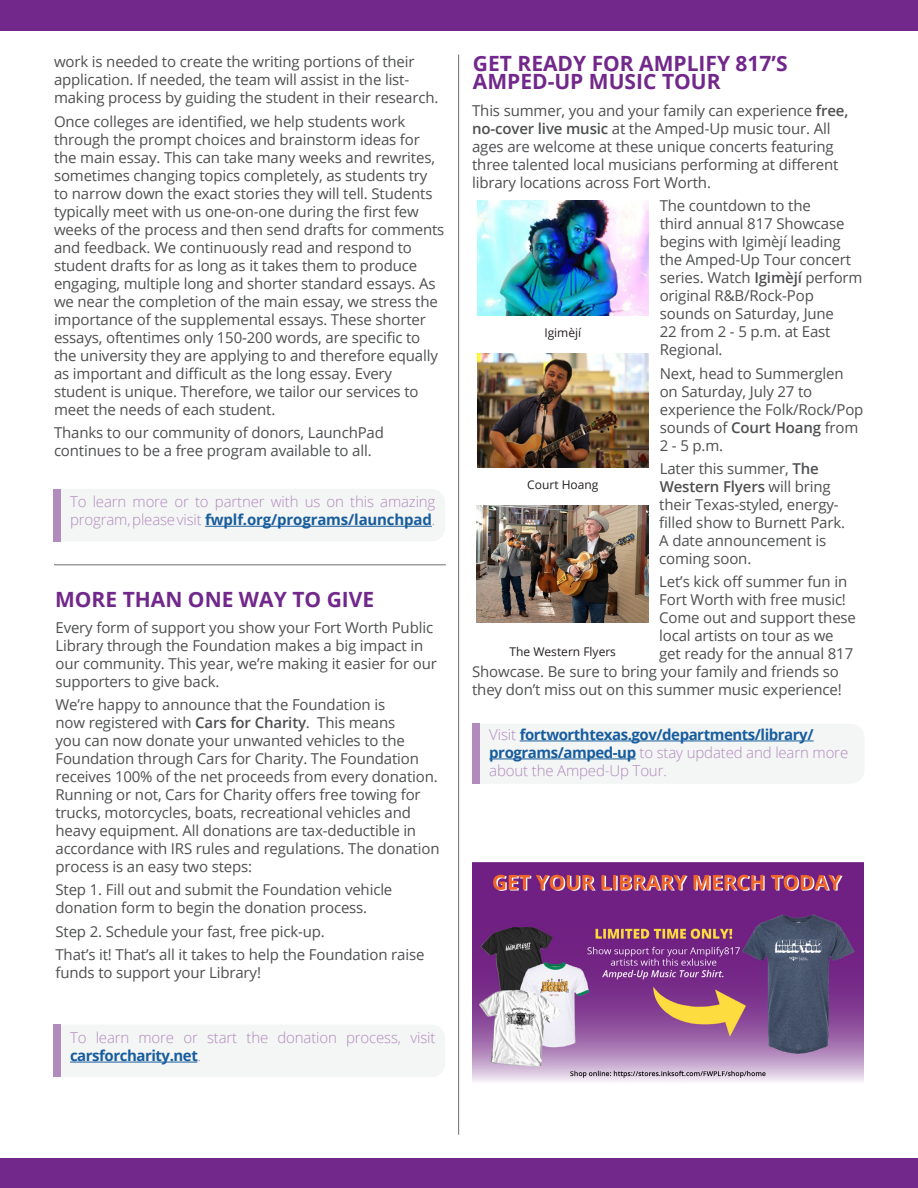
<style>
.page{position:relative;width:918px;height:1188px;background:#fff}
.page>*{position:absolute;margin:0;border:0;box-sizing:border-box;transform-origin:0 0}
.t1{font:700 21px/18px "Open Sans";color:#72288b}
.body{font:15px/18px "Open Sans";letter-spacing:-.01em;color:#4e4f51}
.t2{font:300 15px/18px "Open Sans";letter-spacing:-.01em;color:#b08bbc}
.t3{font:700 15px/18px "Open Sans";letter-spacing:-.03em;color:#175d9e}
.body-2{font:12px "Open Sans";color:#231f20}
.s1{font-weight:700;color:#175d9e}
.s2{font-weight:600}
.s3{font-weight:300;color:#b08bbc}
</style>
<div class="page">
<div style="left:0;top:0;width:918px;height:31px;background:#72288b"></div>
<div style="left:0;top:1159px;width:918px;height:29px;background:#72288b"></div>
<hr style="left:458px;top:55px;width:1px;height:1080px;background:#6c6d70">
<div style="left:60px;top:489px;width:385px;height:52px;background:#f4f5f5"></div>
<div style="left:53px;top:489px;width:7px;height:52px;background:#b08bbc"></div>
<hr style="left:205px;top:526px;width:227px;height:1px;background:#175d9e">
<hr style="left:54px;top:564px;width:392px;height:1px;background:#6c6d70">
<div style="left:60px;top:1025px;width:385px;height:52px;background:#f4f5f5"></div>
<div style="left:53px;top:1025px;width:7px;height:52px;background:#b08bbc"></div>
<hr style="left:70px;top:1062px;width:127px;height:1px;background:#175d9e">
<div style="left:480px;top:724px;width:384px;height:59px;background:#f4f5f5"></div>
<div style="left:473px;top:724px;width:7px;height:60px;background:#b08bbc"></div>
<hr style="left:520px;top:741px;width:294px;height:1px;background:#175d9e">
<hr style="left:489px;top:759px;width:147px;height:1px;background:#175d9e">
<img style="left:477px;top:201px;width:172px;height:114px">
<img style="left:477px;top:353px;width:172px;height:115px">
<img style="left:477px;top:506px;width:171px;height:116px">
<img style="left:472px;top:862px;width:392px;height:220px">
<p class="body" style="left:54px;top:52px;width:386px">work is needed to create the writing portions of their application. If needed, the team will assist in the list&shy;making process by guiding the student in their research.</p>
<p class="body" style="left:54px;top:112px;width:392px">Once colleges are identified, we help students work through the prompt choices and brainstorm ideas for the main essay. This can take many weeks and rewrites, sometimes changing topics completely, as students try to narrow down the exact stories they will tell. Students typically meet with us one-on-one during the first few weeks of the process and then send drafts for comments and feedback. We continuously read and respond to student drafts for as long as it takes them to produce engaging, multiple long and shorter standard essays. As we near the completion of the main essay, we stress the importance of the supplemental essays. These shorter essays, oftentimes only 150-200 words, are specific to the university they are applying to and therefore equally as important and difficult as the long essay. Every student is unique. Therefore, we tailor our services to meet the needs of each student.</p>
<p class="body" style="left:54px;top:423px;width:332px">Thanks to our community of donors, LaunchPad continues to be a free program available to all.</p>
<p class="t2" style="left:70px;top:492px;width:367px">To learn more or to partner with us on this amazing program, please visit <span class="s1">fwplf.org/programs/launchpad</span>.</p>
<p class="t1" style="left:55px;top:590px;width:321px">MORE THAN ONE WAY TO GIVE</p>
<p class="body" style="left:55px;top:618px;width:383px">Every form of support you show your Fort Worth Public Library through the Foundation makes a big impact in our community. This year, we’re making it easier for our supporters to give back.</p>
<p class="body" style="left:55px;top:695px;width:386px">We’re happy to announce that the Foundation is<br>now registered with <span class="s2">Cars for Charity</span>. This means<br>you can now donate your unwanted vehicles to the Foundation through Cars for Charity. The Foundation receives 100% of the net proceeds from every donation.<br>Running or not, Cars for Charity offers free towing for trucks, motorcycles, boats, recreational vehicles and heavy equipment. All donations are tax-deductible in accordance with IRS rules and regulations. The donation process is an easy two steps:</p>
<p class="body" style="left:55px;top:881px;width:338px">Step 1. Fill out and submit the Foundation vehicle donation form to begin the donation process.</p>
<p class="body" style="left:55px;top:922px;width:271px">Step 2. Schedule your fast, free pick-up.</p>
<p class="body" style="left:55px;top:945px;width:371px">That’s it! That’s all it takes to help the Foundation raise funds to support your Library!</p>
<p class="t2" style="left:70px;top:1028px;width:367px">To learn more or start the donation process, visit <span class="s1">carsforcharity.net</span>.</p>
<p class="t1" style="left:473px;top:54px;width:316px">GET READY FOR AMPLIFY 817’S<br>AMPED-UP MUSIC TOUR</p>
<p class="body" style="left:472px;top:101px;width:378px">This summer, you and your family can experience <span class="s2">free, no-cover live music</span> at the Amped-Up music tour. All ages are welcome at these unique concerts featuring three talented local musicians performing at different library locations across Fort Worth.</p>
<p class="body" style="left:660px;top:196px;width:204px">The countdown to the<br>third annual 817 Showcase begins with Igimèjí leading the Amped-Up Tour concert series. Watch <span class="s2">Igimèjí</span> perform original R&amp;B/Rock-Pop sounds on Saturday, June<br>22 from 2 - 5 p.m. at East<br>Regional.</p>
<p class="body" style="left:660px;top:364px;width:205px">Next, head to Summerglen on Saturday, July 27 to experience the Folk/Rock/Pop sounds of <span class="s2">Court Hoang</span> from<br>2 - 5 p.m.</p>
<p class="body" style="left:659px;top:459px;width:187px">Later this summer, <span class="s2">The<br>Western Flyers</span> will bring their Texas-styled, energy&shy;filled show to Burnett Park.<br>A date announcement is coming soon.</p>
<p class="body" style="left:659px;top:573px;width:190px">Let’s kick off summer fun in</p>
<p class="body" style="left:659px;top:591px;width:188px">Fort Worth with free music!</p>
<p class="body" style="left:659px;top:609px;width:198px">Come out and support these</p>
<p class="body" style="left:659px;top:627px;width:176px">local artists on tour as we</p>
<p class="body" style="left:659px;top:645px;width:196px">get ready for the annual 817</p>
<p class="body" style="left:472px;top:663px;width:368px">Showcase. Be sure to bring your family and friends so</p>
<p class="body" style="left:472px;top:681px;width:371px">they don’t miss out on this summer music experience!</p>
<p class="t3" style="left:489px;top:725px;width:360px"><span class="s3">Visit</span> fortworthtexas.gov/departments/library/ programs/amped-up <span class="s3">to stay updated and learn more about the Amped-Up Tour.</span></p>
<p class="body-2" style="left:544px;top:324px;width:38px">Igimèjí</p>
<p class="body-2" style="left:527px;top:477px;width:73px">Court Hoang</p>
<p class="body-2" style="left:510px;top:644px;width:108px">The Western Flyers</p>
</div>
